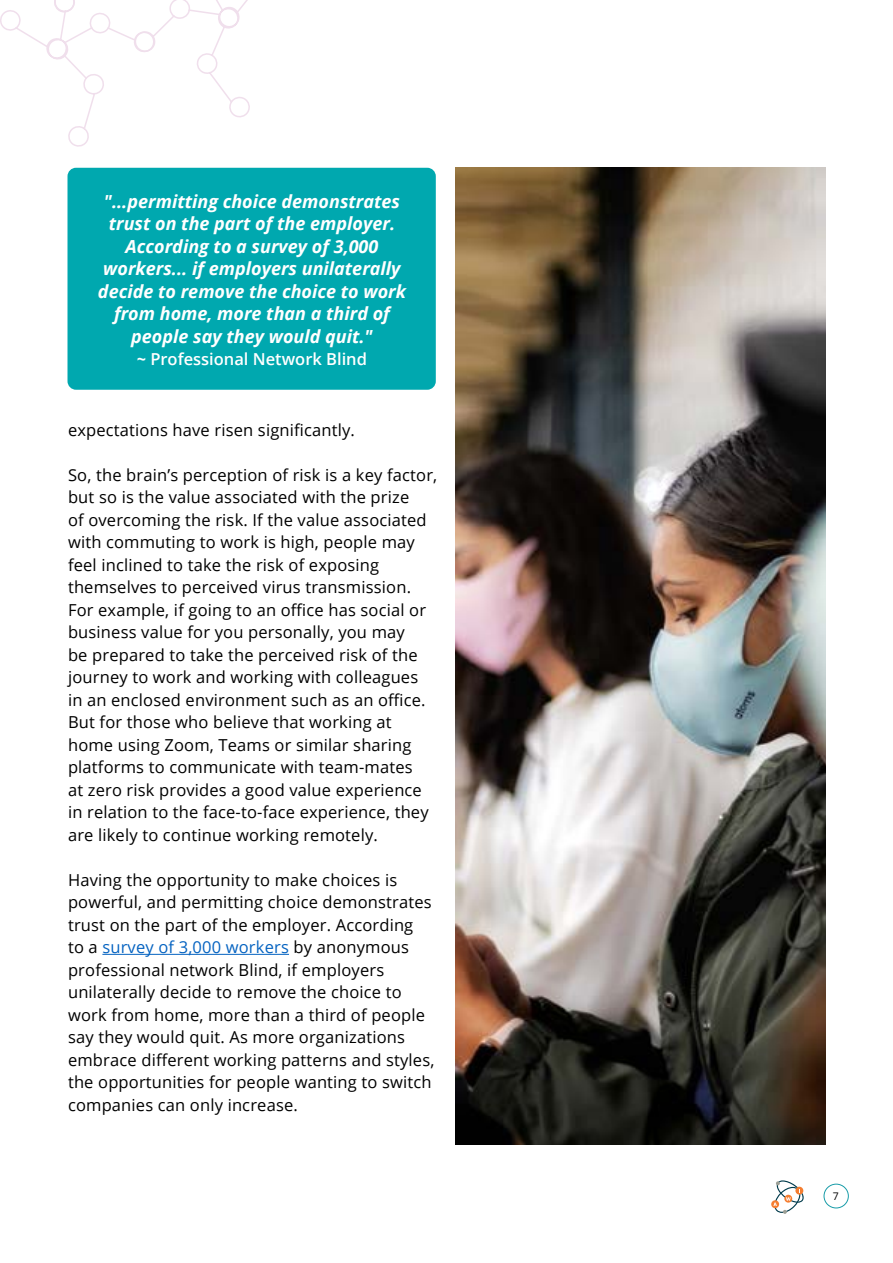
<style>
.page{position:relative;width:893px;height:1263px;background:#fff}
.page>*{position:absolute;margin:0;border:0;box-sizing:border-box;transform-origin:0 0}
.t1{font:italic 700 18px/22.5px "Open Sans";color:#fff;text-align:center}
.t2{font:16.5px/22.5px "Open Sans";letter-spacing:.01em;color:#000}
.t3{font:600 16.5px "Open Sans";color:#fff}
.t4{font:10.5px "Open Sans";color:#000}
.s1{font-weight:700;font-style:italic}
.s2{color:#0563c1}
</style>
<div class="page">
<svg style="left:773px;top:1180px;width:31px;height:34px"></svg>
<hr style="left:102px;top:954px;width:187px;height:1px;background:#0563c1">
<div style="left:68px;top:168px;width:368px;height:222px;background:#00a8af;border-radius:9px"></div>
<img style="left:456px;top:168px;width:370px;height:977px">
<svg style="left:0;top:0;width:250px;height:147px"></svg>
<div style="left:824px;top:1184px;width:25px;height:24px;border:1px solid #189ca8;border-radius:50%"></div>
<p class="t1" style="left:98px;top:189px;width:309px">"...permitting choice demonstrates trust on the part of the employer.<br>According to a survey of 3,000 workers... if employers unilaterally decide to remove the choice to work from home, more than a third of people say they would quit."</p>
<p class="t3" style="left:137px;top:348px;width:232px"><span class="s1">~</span> Professional Network Blind</p>
<p class="t2" style="left:68px;top:418px;width:288px">expectations have risen significantly.</p>
<p class="t2" style="left:68px;top:463px;width:371px">So, the brain’s perception of risk is a key factor, but so is the value associated with the prize<br>of overcoming the risk. If the value associated with commuting to work is high, people may feel inclined to take the risk of exposing themselves to perceived virus transmission.<br>For example, if going to an office has social or business value for you personally, you may<br>be prepared to take the perceived risk of the journey to work and working with colleagues<br>in an enclosed environment such as an office.<br>But for those who believe that working at home using Zoom, Teams or similar sharing platforms to communicate with team-mates<br>at zero risk provides a good value experience in relation to the face-to-face experience, they are likely to continue working remotely.</p>
<p class="t2" style="left:68px;top:868px;width:368px">Having the opportunity to make choices is powerful, and permitting choice demonstrates trust on the part of the employer. According<br>to a <span class="s2">survey of 3,000 workers</span> by anonymous professional network Blind, if employers unilaterally decide to remove the choice to work from home, more than a third of people say they would quit. As more organizations embrace different working patterns and styles, the opportunities for people wanting to switch companies can only increase.</p>
<p class="t4" style="left:833px;top:1189px;width:8px">7</p>
</div>
